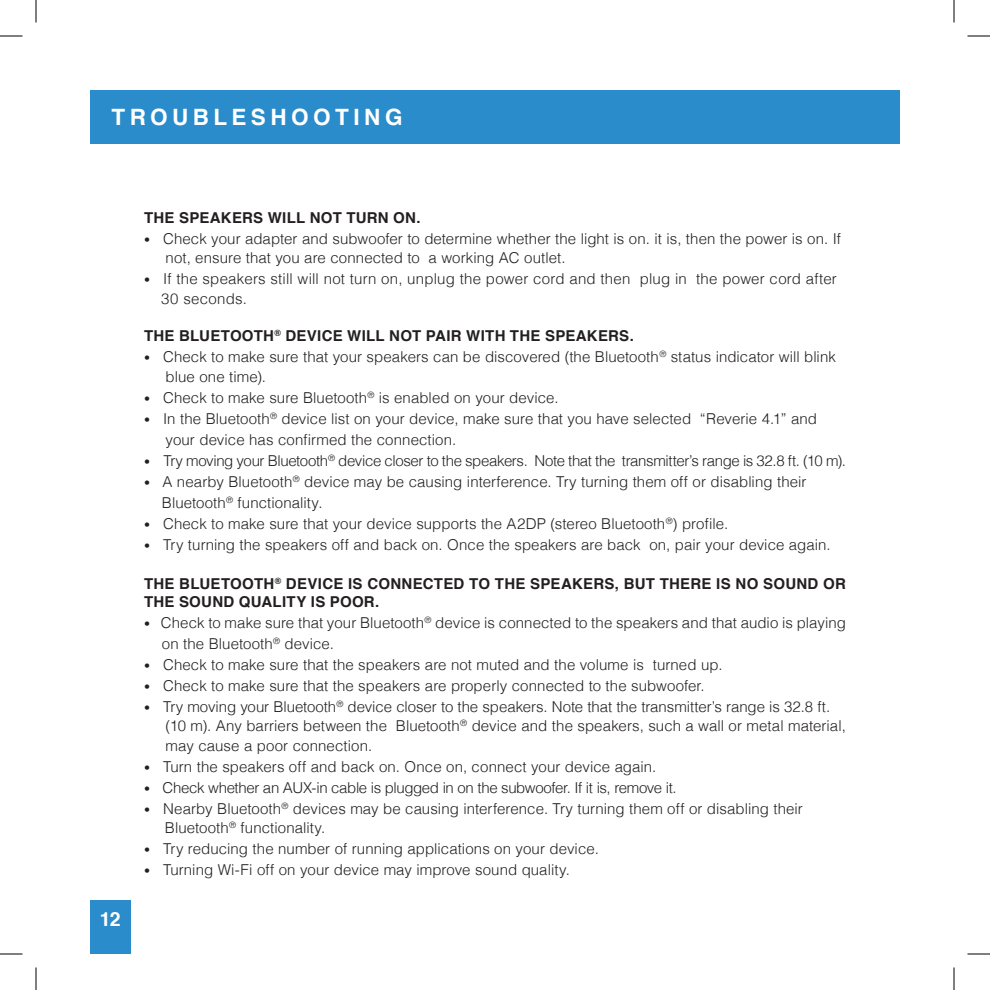
<style>
.page{position:relative;width:990px;height:990px;background:#fff}
.page>*{position:absolute;margin:0;border:0;box-sizing:border-box;transform-origin:0 0}
.t1{font:700 22.5px "Helvetica";letter-spacing:.2em;color:#fff}
.t2{font:700 19.5px "Helvetica";color:#fff}
.t3{font:300 15px/19.5px "Helvetica";letter-spacing:.005em;color:#231f20}
.t4{font:300 15px "Helvetica";letter-spacing:-.025em;color:#231f20}
.t5{font:700 15px/18px "Helvetica";letter-spacing:.02em;color:#231f20}
.s1{font-size:12px}
</style>
<div class="page">
<div style="left:90px;top:900px;width:40px;height:54px;background:#2a8ccb"></div>
<div style="left:90px;top:90px;width:810px;height:54px;background:#2a8ccb"></div>
<svg style="left:0;top:36px;width:22px;height:1px"></svg>
<svg style="left:968px;top:36px;width:22px;height:1px"></svg>
<svg style="left:0;top:954px;width:22px;height:1px"></svg>
<svg style="left:968px;top:954px;width:22px;height:1px"></svg>
<svg style="left:36px;top:0;width:1px;height:22px"></svg>
<svg style="left:36px;top:968px;width:1px;height:22px"></svg>
<svg style="left:954px;top:0;width:1px;height:22px"></svg>
<svg style="left:954px;top:968px;width:1px;height:22px"></svg>
<p class="t1" style="left:112px;top:99px;width:293px">TROUBLESHOOTING</p>
<p class="t2" style="left:100px;top:903px;width:22px">12</p>
<p class="t5" style="left:144px;top:209px;width:278px">THE SPEAKERS WILL NOT TURN ON.</p>
<p class="t3" style="left:166px;top:228px;width:677px;text-indent:-22px"><span class="s1">•</span> Check your adapter and subwoofer to determine whether the light is on. it is, then the power is on. If not, ensure that you are connected to a working AC outlet.</p>
<p class="t3" style="left:161px;top:268px;width:677px;text-indent:-17px"><span class="s1">•</span> If the speakers still will not turn on, unplug the power cord and then plug in the power cord after<br>30 seconds.</p>
<p class="t5" style="left:144px;top:327px;width:491px">THE BLUETOOTH<sup>®</sup> DEVICE WILL NOT PAIR WITH THE SPEAKERS.</p>
<p class="t3" style="left:166px;top:346px;width:672px;text-indent:-22px"><span class="s1">•</span> Check to make sure that your speakers can be discovered (the Bluetooth<sup>®</sup> status indicator will blink blue one time).</p>
<p class="t3" style="left:144px;top:387px;width:416px"><span class="s1">•</span> Check to make sure Bluetooth<sup>®</sup> is enabled on your device.</p>
<p class="t3" style="left:166px;top:407px;width:653px;line-height:21px;text-indent:-22px"><span class="s1">•</span> In the Bluetooth<sup>®</sup> device list on your device, make sure that you have selected “Reverie 4.1” and your device has confirmed the connection.</p>
<p class="t4" style="left:144px;top:448px;width:703px"><span class="s1">•</span> Try moving your Bluetooth<sup>®</sup> device closer to the speakers. Note that the transmitter’s range is 32.8 ft. (10 m).</p>
<p class="t3" style="left:162px;top:470px;width:646px;line-height:21px;text-indent:-18px"><span class="s1">•</span> A nearby Bluetooth<sup>®</sup> device may be causing interference. Try turning them off or disabling their<br>Bluetooth<sup>®</sup> functionality.</p>
<p class="t3" style="left:144px;top:513px;width:586px"><span class="s1">•</span> Check to make sure that your device supports the A2DP (stereo Bluetooth<sup>®</sup>) profile.</p>
<p class="t3" style="left:144px;top:534px;width:688px"><span class="s1">•</span> Try turning the speakers off and back on. Once the speakers are back on, pair your device again.</p>
<p class="t5" style="left:144px;top:575px;width:704px">THE BLUETOOTH<sup>®</sup> DEVICE IS CONNECTED TO THE SPEAKERS, BUT THERE IS NO SOUND OR<br>THE SOUND QUALITY IS POOR.</p>
<p class="t3" style="left:144px;top:612px;width:703px"><span class="s1">•</span> Check to make sure that your Bluetooth<sup>®</sup> device is connected to the speakers and that audio is playing</p>
<p class="t3" style="left:162px;top:633px;width:174px">on the Bluetooth<sup>®</sup> device.</p>
<p class="t3" style="left:144px;top:654px;width:580px"><span class="s1">•</span> Check to make sure that the speakers are not muted and the volume is turned up.</p>
<p class="t3" style="left:144px;top:675px;width:562px"><span class="s1">•</span> Check to make sure that the speakers are properly connected to the subwoofer.</p>
<p class="t3" style="left:144px;top:696px;width:688px"><span class="s1">•</span> Try moving your Bluetooth<sup>®</sup> device closer to the speakers. Note that the transmitter’s range is 32.8 ft.</p>
<p class="t3" style="left:166px;top:715px;width:682px">(10 m). Any barriers between the Bluetooth<sup>®</sup> device and the speakers, such a wall or metal material,</p>
<p class="t3" style="left:166px;top:735px;width:208px">may cause a poor connection.</p>
<p class="t3" style="left:144px;top:756px;width:514px"><span class="s1">•</span> Turn the speakers off and back on. Once on, connect your device again.</p>
<p class="t4" style="left:144px;top:775px;width:534px"><span class="s1">•</span> Check whether an AUX-in cable is plugged in on the subwoofer. If it is, remove it.</p>
<p class="t3" style="left:144px;top:798px;width:660px"><span class="s1">•</span> Nearby Bluetooth<sup>®</sup> devices may be causing interference. Try turning them off or disabling their</p>
<p class="t3" style="left:165px;top:817px;width:162px">Bluetooth<sup>®</sup> functionality.</p>
<p class="t3" style="left:144px;top:838px;width:456px"><span class="s1">•</span> Try reducing the number of running applications on your device.</p>
<p class="t3" style="left:144px;top:859px;width:428px"><span class="s1">•</span> Turning Wi-Fi off on your device may improve sound quality.</p>
</div>
